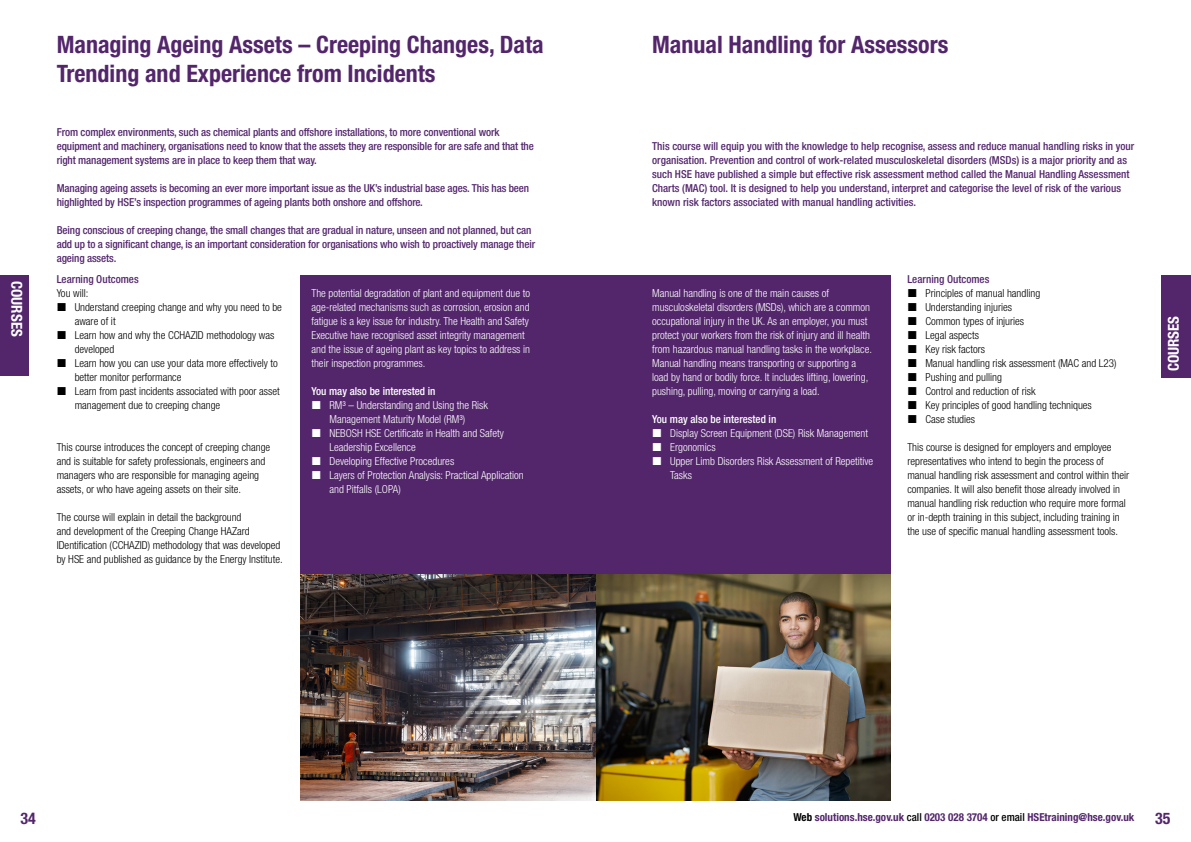
<style>
.page{position:relative;width:1191px;height:842px;background:#fff}
.page>*{position:absolute;margin:0;border:0;box-sizing:border-box;transform-origin:0 0}
.Course_Title{font:700 condensed 24px/28.8px "Helvetica Neue LT Std";color:#53266c}
.t1{font:700 condensed 16px "Helvetica Neue LT Std";color:#53266c}
.t2{font:700 condensed 15px "Helvetica Neue LT Std";color:#fff}
.Course_Body_Text_hea{font:300 condensed 11px/14px "Helvetica Neue LT Std";color:#000}
.Course_Body_Text_hea-2{font:500 condensed 11px/14px "Helvetica Neue LT Std";letter-spacing:-.01em;color:#53266c}
.Course_Body_Text{font:300 condensed 11px/14px "Helvetica Neue LT Std";color:#fff}
.t3{font:700 condensed 11px "Helvetica Neue LT Std";color:#53266c}
.Course_Body_Text_hea-3{font:500 condensed 11px "Helvetica Neue LT Std";color:#fff}
.Course_Body_Text-2{font:300 condensed 11px "Helvetica Neue LT Std";color:#000}
.s1{color:#000}
.s2{font-weight:500;color:#000}
</style>
<div class="page">
<div style="left:300px;top:275px;width:295px;height:300px;background:#53266c"></div>
<div style="left:595px;top:275px;width:296px;height:300px;background:#53266c"></div>
<img style="left:300px;top:575px;width:591px;height:225px">
<div style="left:0;top:275px;width:28px;height:101px;background:#53266c"></div>
<div style="left:1162px;top:275px;width:29px;height:102px;background:#53266c"></div>
<p class="t2" style="left:26px;top:281px;width:57px;rotate:90deg">COURSES</p>
<p class="Course_Title" style="left:57px;top:30px;width:488px">Managing Ageing Assets – Creeping Changes, Data<br>Trending and Experience from Incidents</p>
<p class="Course_Body_Text_hea-2" style="left:57px;top:125px;width:479px">From complex environments, such as chemical plants and offshore installations, to more conventional work equipment and machinery, organisations need to know that the assets they are responsible for are safe and that the right management systems are in place to keep them that way.</p>
<p class="Course_Body_Text_hea-2" style="left:57px;top:181px;width:474px">Managing ageing assets is becoming an ever more important issue as the UK’s industrial base ages. This has been highlighted by HSE’s inspection programmes of ageing plants both onshore and offshore.</p>
<p class="Course_Body_Text_hea-2" style="left:57px;top:223px;width:480px">Being conscious of creeping change, the small changes that are gradual in nature, unseen and not planned, but can add up to a significant change, is an important consideration for organisations who wish to proactively manage their ageing assets.</p>
<p class="Course_Body_Text_hea-2" style="left:57px;top:272px;width:83px">Learning Outcomes</p>
<p class="Course_Body_Text-2" style="left:57px;top:287px;width:33px">You will:</p>
<p class="Course_Body_Text_hea" style="left:75px;top:300px;width:209px">Understand creeping change and why you need to be aware of it</p>
<p class="Course_Body_Text_hea" style="left:75px;top:328px;width:201px">Learn how and why the CCHAZID methodology was developed</p>
<p class="Course_Body_Text_hea" style="left:75px;top:356px;width:204px">Learn how you can use your data more effectively to better monitor performance</p>
<p class="Course_Body_Text_hea" style="left:75px;top:384px;width:207px">Learn from past incidents associated with poor asset management due to creeping change</p>
<p class="Course_Body_Text_hea" style="left:57px;top:440px;width:215px">This course introduces the concept of creeping change and is suitable for safety professionals, engineers and managers who are responsible for managing ageing assets, or who have ageing assets on their site.</p>
<p class="Course_Body_Text_hea" style="left:57px;top:510px;width:227px">The course will explain in detail the background<br>and development of the Creeping Change HAZard IDentification (CCHAZID) methodology that was developed by HSE and published as guidance by the Energy Institute.</p>
<p class="Course_Body_Text" style="left:311px;top:286px;width:220px">The potential degradation of plant and equipment due to age-related mechanisms such as corrosion, erosion and fatigue is a key issue for industry. The Health and Safety Executive have recognised asset integrity management and the issue of ageing plant as key topics to address in their inspection programmes.</p>
<p class="Course_Body_Text_hea-3" style="left:311px;top:384px;width:126px">You may also be interested in</p>
<p class="Course_Body_Text" style="left:329px;top:398px;width:160px">RM³ – Understanding and Using the Risk<br>Management Maturity Model (RM³)</p>
<p class="Course_Body_Text" style="left:329px;top:426px;width:176px">NEBOSH HSE Certificate in Health and Safety<br>Leadership Excellence</p>
<p class="Course_Body_Text" style="left:329px;top:454px;width:126px">Developing Effective Procedures</p>
<p class="Course_Body_Text" style="left:329px;top:468px;width:196px">Layers of Protection Analysis: Practical Application and Pitfalls (LOPA)</p>
<p class="Course_Title" style="left:652px;top:30px;width:298px">Manual Handling for Assessors</p>
<p class="Course_Body_Text_hea-2" style="left:652px;top:139px;width:483px">This course will equip you with the knowledge to help recognise, assess and reduce manual handling risks in your organisation. Prevention and control of work-related musculoskeletal disorders (MSDs) is a major priority and as such HSE have published a simple but effective risk assessment method called the Manual Handling Assessment Charts (MAC) tool. It is designed to help you understand, interpret and categorise the level of risk of the various known risk factors associated with manual handling activities.</p>
<p class="Course_Body_Text" style="left:652px;top:286px;width:221px">Manual handling is one of the main causes of musculoskeletal disorders (MSDs), which are a common occupational injury in the UK. As an employer, you must protect your workers from the risk of injury and ill health from hazardous manual handling tasks in the workplace.<br>Manual handling means transporting or supporting a load by hand or bodily force. It includes lifting, lowering, pushing, pulling, moving or carrying a load.</p>
<p class="Course_Body_Text_hea-3" style="left:652px;top:412px;width:126px">You may also be interested in</p>
<p class="Course_Body_Text" style="left:670px;top:426px;width:199px">Display Screen Equipment (DSE) Risk Management</p>
<p class="Course_Body_Text" style="left:670px;top:440px;width:47px">Ergonomics</p>
<p class="Course_Body_Text" style="left:670px;top:454px;width:204px">Upper Limb Disorders Risk Assessment of Repetitive<br>Tasks</p>
<p class="Course_Body_Text_hea-2" style="left:907px;top:272px;width:83px">Learning Outcomes</p>
<p class="Course_Body_Text_hea" style="left:925px;top:286px;width:116px">Principles of manual handling</p>
<p class="Course_Body_Text_hea" style="left:925px;top:300px;width:88px">Understanding injuries</p>
<p class="Course_Body_Text_hea" style="left:925px;top:314px;width:100px">Common types of injuries</p>
<p class="Course_Body_Text_hea" style="left:925px;top:328px;width:55px">Legal aspects</p>
<p class="Course_Body_Text_hea" style="left:925px;top:342px;width:61px">Key risk factors</p>
<p class="Course_Body_Text_hea" style="left:925px;top:356px;width:193px">Manual handling risk assessment (MAC and L23)</p>
<p class="Course_Body_Text_hea" style="left:925px;top:370px;width:78px">Pushing and pulling</p>
<p class="Course_Body_Text_hea" style="left:925px;top:384px;width:112px">Control and reduction of risk</p>
<p class="Course_Body_Text_hea" style="left:925px;top:398px;width:168px">Key principles of good handling techniques</p>
<p class="Course_Body_Text_hea" style="left:925px;top:412px;width:51px">Case studies</p>
<p class="Course_Body_Text_hea" style="left:907px;top:440px;width:223px">This course is designed for employers and employee representatives who intend to begin the process of manual handling risk assessment and control within their companies. It will also benefit those already involved in manual handling risk reduction who require more formal or in-depth training in this subject, including training in the use of specific manual handling assessment tools.</p>
<p class="t2" style="left:1164px;top:371px;width:57px;rotate:-90deg">COURSES</p>
<h2 class="t1" style="left:21px;top:809px;width:17px">34</h2>
<p class="t3" style="left:793px;top:810px;width:342px"><span class="s1">Web</span> solutions.hse.gov.uk <span class="s2">call</span> 0203 028 3704 <span class="s2">or email</span> HSEtraining@hse.gov.uk</p>
<h2 class="t1" style="left:1155px;top:809px;width:17px">35</h2>
</div>
